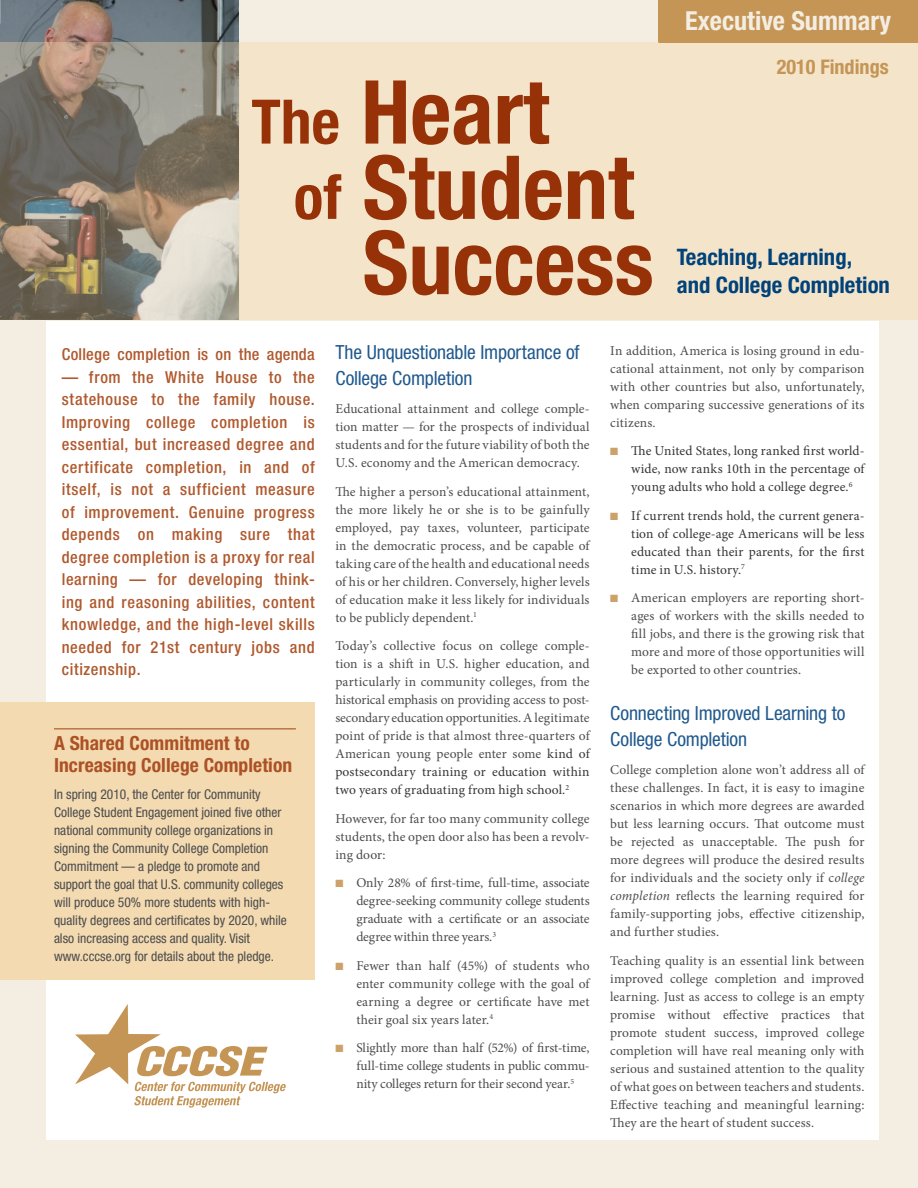
<style>
.page{position:relative;width:918px;height:1188px;background:#f4eee2}
.page>*{position:absolute;margin:0;border:0;box-sizing:border-box;transform-origin:0 0}
.t1{font:700 condensed 88.35px "Helvetica Neue LT Std";color:#9f380b}
.t2{font:700 condensed 26.25px "Helvetica Neue LT Std";color:#f4eee2}
.t3{font:700 condensed 22.8px/27.3px "Helvetica Neue LT Std";color:#004279}
.t4{font:700 condensed 20.25px "Helvetica Neue LT Std";color:#c59556}
.subhead{font:condensed 19.5px/25.5px "Helvetica Neue LT Std";letter-spacing:-.01em;color:#20598e}
.Sidebar_headline{font:700 condensed 19.5px/22.5px "Helvetica Neue LT Std";letter-spacing:.005em;color:#ac5125}
.Intro_paragraph{font:500 condensed 16.5px/22.5px "Helvetica Neue LT Std";letter-spacing:.035em;color:#b0592e;text-align:justify}
.Intro_paragraph-2{font:500 condensed 16.5px "Helvetica Neue LT Std";letter-spacing:.015em;color:#b0592e}
.body_text{font:13.5px/18px "Minion Pro";letter-spacing:.01em;color:#4b4c4d;text-align:justify}
.bulleted_list{font:13.5px/18px "Minion Pro";color:#4b4c4d;text-align:justify}
.Sidebar_body{font:condensed 13.5px/18px "Helvetica Neue LT Std";color:#4b4c4d}
.bulleted_list-2{font:13.5px/18px "Minion Pro";letter-spacing:.01em;color:#353535;text-align:justify}
.s1{font-size:61.5px}
.s2{color:#353535}
.s3{color:#cda16a}
.s4{font-style:italic}
</style>
<div class="page">
<div style="left:46px;top:60px;width:833px;height:1080px;background:#fff"></div>
<div style="left:0;top:42px;width:918px;height:278px;background:#f3e4ca"></div>
<svg style="left:75px;top:1004px;width:211px;height:104px"></svg>
<img style="left:0;top:0;width:239px;height:42px">
<svg style="left:0;top:42px;width:239px;height:278px;background:#91887a"></svg>
<div style="left:659px;top:0;width:259px;height:42px;background:#c59556"></div>
<div style="left:0;top:702px;width:315px;height:278px;background:#f3dab1"></div>
<hr style="left:54px;top:728px;width:242px;height:1px;background:#ac5125">
<p class="t2" style="left:685px;top:5px;width:207px">Executive Summary</p>
<h1 class="t1" style="left:251px;top:59px;width:299px"><span class="s1">The</span> Heart</h1>
<h1 class="t1" style="left:294px;top:134px;width:342px"><span class="s1">of</span> Student</h1>
<h1 class="t1" style="left:363px;top:209px;width:293px">Success</h1>
<p class="t4" style="left:777px;top:55px;width:114px">2010 Findings</p>
<p class="t3" style="left:677px;top:243px;width:215px">Teaching, Learning, and College Completion</p>
<p class="Intro_paragraph-2" style="left:62px;top:344px;width:255px">College completion is on the agenda</p>
<p class="Intro_paragraph" style="left:62px;top:365px;width:255px">— from the White House to the statehouse to the family house.<br>Improving college completion is essential, but increased degree and certificate completion, in and of itself, is not a sufficient measure of improvement. Genuine progress depends on making sure that degree completion is a proxy for real learning — for developing think&shy;ing and reasoning abilities, content knowledge, and the high-level skills needed for 21st century jobs and citizenship.</p>
<p class="Sidebar_headline" style="left:54px;top:731px;width:240px">A Shared Commitment to<br>Increasing College Completion</p>
<p class="Sidebar_body" style="left:54px;top:785px;width:234px">In spring 2010, the Center for Community College Student Engagement joined five other national community college organizations in signing the Community College Completion Commitment — a pledge to promote and support the goal that U.S. community colleges will produce 50% more students with high&shy;quality degrees and certificates by 2020, while also increasing access and quality. Visit www.cccse.org for details about the pledge.</p>
<p class="subhead" style="left:335px;top:339px;width:246px">The Unquestionable Importance of<br>College Completion</p>
<p class="body_text" style="left:335px;top:400px;width:256px">Educational attainment and college comple&shy;tion matter — for the prospects of individual students and for the future viability of both the U.S. economy and the American democracy.</p>
<p class="body_text" style="left:335px;top:482px;width:256px">The higher a person’s educational attainment, the more likely he or she is to be gainfully employed, pay taxes, volunteer, participate in the democratic process, and be capable of taking care of the health and educational needs of his or her children. Conversely, higher levels of education make it less likely for individuals to be publicly dependent.<sup>1</sup></p>
<p class="body_text" style="left:335px;top:637px;width:256px">Today’s collective focus on college comple&shy;tion is a shift in U.S. higher education, and particularly in community colleges, from the historical emphasis on providing access to post&shy;secondary education opportunities. A legitimate point of pride is that almost three-quarters of American young people enter some <span class="s2">kind of postsecondary training or education within two years of graduating from high school.</span><sup>2</sup></p>
<p class="body_text" style="left:335px;top:809px;width:256px">However, for far too many community college students, the open door also has been a revolv&shy;ing door:</p>
<p class="bulleted_list" style="left:356px;top:874px;width:235px;text-indent:-21px"><span class="s3">■</span> Only 28% of first-time, full-time, associate degree-seeking community college students graduate with a certificate or an associate degree within three years.<sup>3</sup></p>
<p class="bulleted_list" style="left:356px;top:956px;width:235px;text-indent:-21px"><span class="s3">■</span> Fewer than half (45%) of students who enter community college with the goal of earning a degree or certificate have met their goal six years later.<sup>4</sup></p>
<p class="bulleted_list" style="left:356px;top:1039px;width:235px;text-indent:-21px"><span class="s3">■</span> Slightly more than half (52%) of first-time, full-time college students in public commu&shy;nity colleges return for their second year.<sup>5</sup></p>
<p class="body_text" style="left:610px;top:342px;width:256px">In addition, America is losing ground in edu&shy;cational attainment, not only by comparison with other countries but also, unfortunately, when comparing successive generations of its citizens.</p>
<p class="bulleted_list-2" style="left:631px;top:442px;width:235px;text-indent:-21px"><span class="s3">■</span> The United States, long ranked first world&shy;wide, now ranks 10th in the percentage of young adults who hold a college degree.<sup>6</sup></p>
<p class="bulleted_list-2" style="left:631px;top:507px;width:235px;text-indent:-21px"><span class="s3">■</span> If current trends hold, the current genera&shy;tion of college-age Americans will be less educated than their parents, for the first time in U.S. history.<sup>7</sup></p>
<p class="bulleted_list" style="left:631px;top:589px;width:235px;text-indent:-21px"><span class="s3">■</span> American employers are reporting short&shy;ages of workers with the skills needed to fill jobs, and there is the growing risk that more and more of those opportunities will be exported to other countries.</p>
<p class="subhead" style="left:610px;top:700px;width:237px">Connecting Improved Learning to<br>College Completion</p>
<p class="body_text" style="left:610px;top:761px;width:256px">College completion alone won’t address all of these challenges. In fact, it is easy to imagine scenarios in which more degrees are awarded but less learning occurs. That outcome must be rejected as unacceptable. The push for more degrees will produce the desired results for individuals and the society only if c<span class="s4">ollege completion</span> reflects the learning required for family-supporting jobs, effective citizenship, and further studies.</p>
<p class="body_text" style="left:610px;top:951px;width:256px">Teaching quality is an essential link between improved college completion and improved learning. Just as access to college is an empty promise without effective practices that promote student success, improved college completion will have real meaning only with serious and sustained attention to the quality of what goes on between teachers and students.<br>Effective teaching and meaningful learning:<br>They are the heart of student success.</p>
</div>
